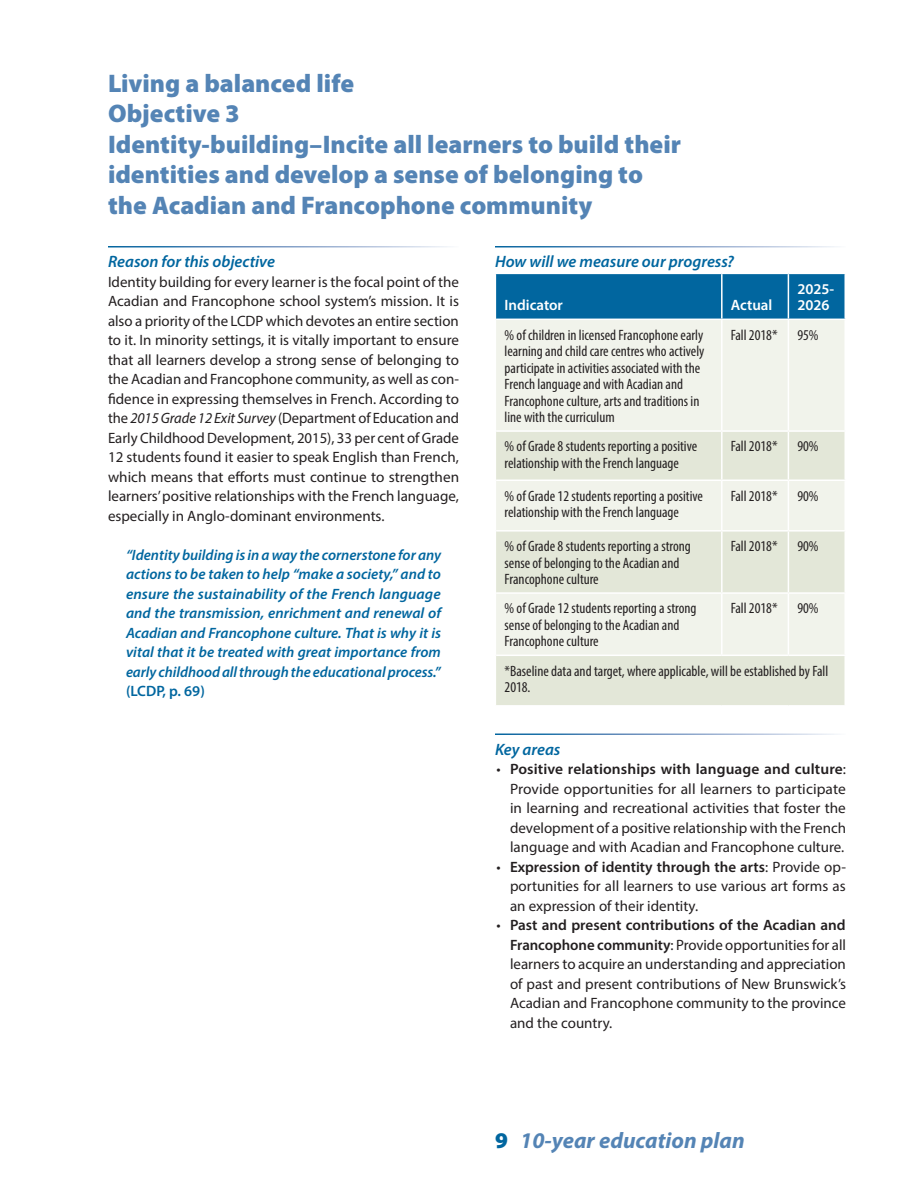
<style>
.page{position:relative;width:918px;height:1188px;background:#fff}
.page>*{position:absolute;margin:0;border:0;box-sizing:border-box;transform-origin:0 0}
.Heading_2{font:900 25.5px/30.6px "Myriad Pro";color:#5484b5}
.t1{font:italic 700 22.5px "Myriad Pro";color:#5484b5}
.Heading_3{font:italic 600 16.5px "Myriad Pro";color:#01669f}
.text{font:15px/19.5px "Myriad Pro";color:#231f20;text-align:justify}
.table_text{font:condensed 15px/16.5px "Myriad Pro";color:#231f20}
.quote{font:italic 600 15px/19.5px "Myriad Pro";letter-spacing:-.005em;color:#01669f;text-align:justify}
.table_head{font:600 15px/16.5px "Myriad Pro";color:#fff}
.s1{font-style:italic}
.s2{font-style:normal}
.s3{font-weight:600}
.s4{font-weight:900;font-style:normal;color:#01669f}
</style>
<div class="page">
<div style="left:496px;top:274px;width:348px;height:45px;background:#01669f"></div>
<div style="left:496px;top:320px;width:348px;height:110px;background:#f1f3eb"></div>
<svg style="left:496px;top:432px;width:348px;height:273px;background:#e8ece0"></svg>
<hr style="left:721px;top:274px;width:2px;height:45px;background:#fff">
<hr style="left:788px;top:274px;width:1px;height:45px;background:#fff">
<hr style="left:721px;top:320px;width:2px;height:110px;background:#fff">
<hr style="left:788px;top:320px;width:1px;height:110px;background:#fff">
<hr style="left:721px;top:432px;width:2px;height:48px;background:#fff">
<hr style="left:788px;top:432px;width:1px;height:48px;background:#fff">
<hr style="left:496px;top:480px;width:226px;height:1px;background:#fff">
<hr style="left:722px;top:480px;width:66px;height:1px;background:#fff">
<hr style="left:721px;top:481px;width:2px;height:49px;background:#fff">
<hr style="left:788px;top:480px;width:58px;height:1px;background:#fff">
<hr style="left:788px;top:481px;width:1px;height:49px;background:#fff">
<hr style="left:496px;top:530px;width:226px;height:2px;background:#fff">
<hr style="left:722px;top:530px;width:66px;height:2px;background:#fff">
<hr style="left:721px;top:532px;width:2px;height:60px;background:#fff">
<hr style="left:788px;top:530px;width:58px;height:2px;background:#fff">
<hr style="left:788px;top:532px;width:1px;height:60px;background:#fff">
<hr style="left:496px;top:592px;width:226px;height:2px;background:#fff">
<hr style="left:722px;top:592px;width:66px;height:2px;background:#fff">
<hr style="left:721px;top:594px;width:2px;height:61px;background:#fff">
<hr style="left:788px;top:592px;width:58px;height:2px;background:#fff">
<hr style="left:788px;top:594px;width:1px;height:61px;background:#fff">
<hr style="left:496px;top:655px;width:226px;height:1px;background:#fff">
<hr style="left:722px;top:655px;width:66px;height:1px;background:#fff">
<hr style="left:788px;top:655px;width:58px;height:1px;background:#fff">
<h2 class="Heading_2" style="left:108px;top:67px;width:575px">Living a balanced life<br>Objective 3<br>Identity-building–Incite all learners to build their identities and develop a sense of belonging to the Acadian and Francophone community</h2>
<h3 class="Heading_3" style="left:108px;top:251px;width:168px">Reason for this objective</h3>
<p class="text" style="left:108px;top:271px;width:353px">Identity building for every learner is the focal point of the Acadian and Francophone school system’s mission. It is also a priority of the LCDP which devotes an entire section to it. In minority settings, it is vitally important to ensure that all learners develop a strong sense of belonging to the Acadian and Francophone community, as well as con&shy;fidence in expressing themselves in French. According to the <span class="s1">2015 Grade 12 Exit Survey</span> (Department of Education and Early Childhood Development, 2015), 33 per cent of Grade 12 students found it easier to speak English than French, which means that efforts must continue to strengthen learners’ positive relationships with the French language, especially in Anglo-dominant environments.</p>
<p class="quote" style="left:126px;top:544px;width:317px">“Identity building is in a way the cornerstone for any actions to be taken to help “make a society,” and to ensure the sustainability of the French language and the transmission, enrichment and renewal of Acadian and Francophone culture. That is why it is vital that it be treated with great importance from early childhood all through the educational process.” <span class="s2">(LCDP, p. 69)</span></p>
<h3 class="Heading_3" style="left:495px;top:251px;width:241px">How will we measure our progress?</h3>
<p class="table_head" style="left:505px;top:297px;width:60px">Indicator</p>
<p class="table_head" style="left:731px;top:297px;width:43px">Actual</p>
<p class="table_head" style="left:797px;top:280px;width:38px">2025-<br>2026</p>
<p class="table_text" style="left:505px;top:326px;width:201px">% of children in licensed Francophone early learning and child care centres who actively participate in activities associated with the French language and with Acadian and Francophone culture, arts and traditions in line with the curriculum</p>
<p class="table_text" style="left:731px;top:326px;width:48px">Fall 2018*</p>
<p class="table_text" style="left:797px;top:326px;width:23px">95%</p>
<p class="table_text" style="left:505px;top:438px;width:194px">% of Grade 8 students reporting a positive relationship with the French language</p>
<p class="table_text" style="left:731px;top:438px;width:48px">Fall 2018*</p>
<p class="table_text" style="left:797px;top:438px;width:23px">90%</p>
<p class="table_text" style="left:505px;top:487px;width:200px">% of Grade 12 students reporting a positive relationship with the French language</p>
<p class="table_text" style="left:731px;top:487px;width:48px">Fall 2018*</p>
<p class="table_text" style="left:797px;top:487px;width:23px">90%</p>
<p class="table_text" style="left:505px;top:538px;width:188px">% of Grade 8 students reporting a strong sense of belonging to the Acadian and<br>Francophone culture</p>
<p class="table_text" style="left:731px;top:538px;width:48px">Fall 2018*</p>
<p class="table_text" style="left:797px;top:538px;width:23px">90%</p>
<p class="table_text" style="left:505px;top:600px;width:194px">% of Grade 12 students reporting a strong sense of belonging to the Acadian and<br>Francophone culture</p>
<p class="table_text" style="left:731px;top:600px;width:48px">Fall 2018*</p>
<p class="table_text" style="left:797px;top:600px;width:23px">90%</p>
<p class="table_text" style="left:505px;top:662px;width:325px">*Baseline data and target, where applicable, will be established by Fall<br>2018.</p>
<h3 class="Heading_3" style="left:495px;top:738px;width:67px">Key areas</h3>
<p class="text" style="left:510px;top:759px;width:338px;text-indent:-14px">• <span class="s3">Positive relationships with language and culture</span>:<br>Provide opportunities for all learners to participate in learning and recreational activities that foster the development of a positive relationship with the French language and with Acadian and Francophone culture.</p>
<p class="text" style="left:510px;top:856px;width:338px;text-indent:-14px">• <span class="s3">Expression of identity through the arts</span>: Provide op&shy;portunities for all learners to use various art forms as an expression of their identity.</p>
<p class="text" style="left:510px;top:915px;width:337px;text-indent:-14px">• <span class="s3">Past and present contributions of the Acadian and Francophone community</span>: Provide opportunities for all learners to acquire an understanding and appreciation of past and present contributions of New Brunswick’s Acadian and Francophone community to the province and the country.</p>
<h2 class="t1" style="left:495px;top:1125px;width:251px"><span class="s4">9</span> 10-year education plan</h2>
</div>
